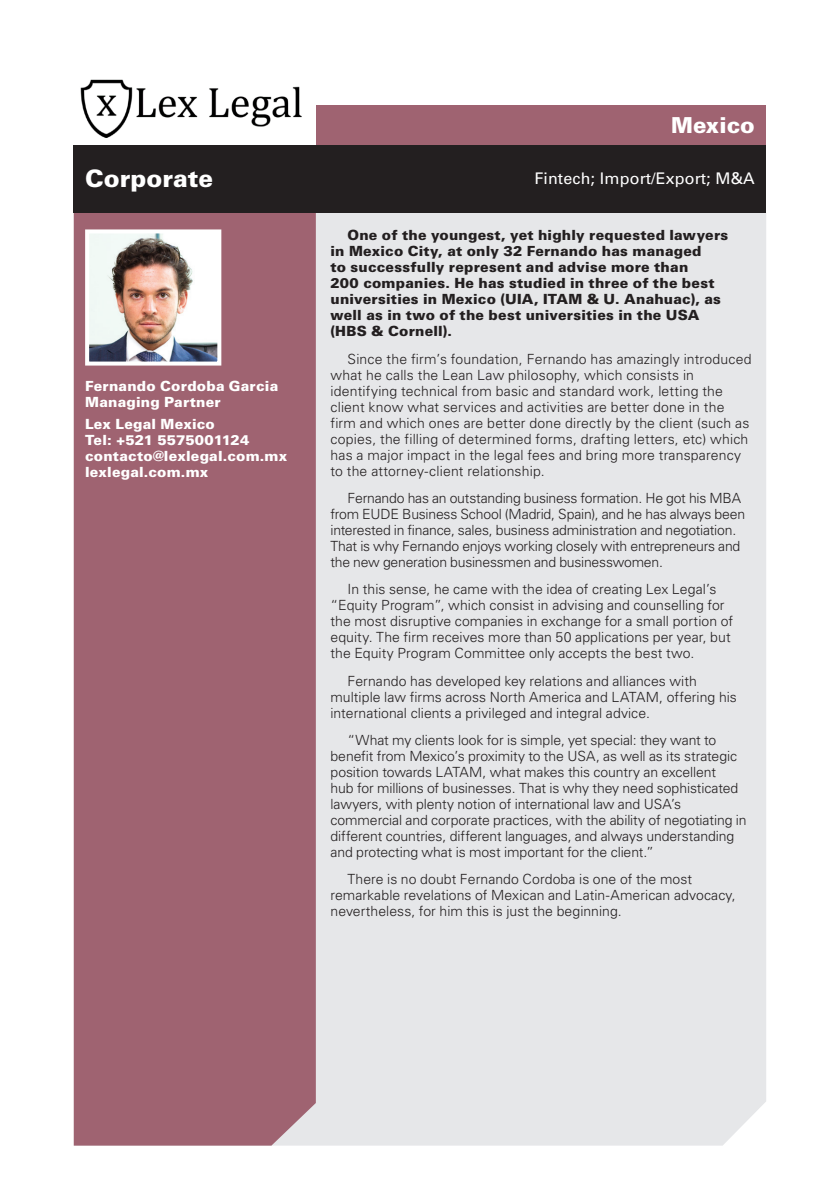
<style>
.page{position:relative;width:840px;height:1191px;background:#fff}
.page>*{position:absolute;margin:0;border:0;box-sizing:border-box;transform-origin:0 0}
.Main_Title_Heading{font:900 24px "Univers LTCYR 75";color:#fff}
.Tab_Title{font:900 22px "Univers LTCYR 75";color:#fff}
.Subheading{font:16px "Univers LTCYR 55 Roman";letter-spacing:.01em;color:#fff}
.Body_Copy{font:300 14px/16px "Univers LTCYR 45";color:#231f20}
.Intro_Para{font:900 14px/16px "Univers LTCYR 75";letter-spacing:.015em;color:#231f20}
.Contact_details{font:900 14px/16px "Univers LTCYR 75";letter-spacing:.015em;color:#fff}
</style>
<div class="page">
<div style="left:315px;top:213px;width:450px;height:932px;background:#e6e7e9"></div>
<div style="left:74px;top:213px;width:241px;height:932px;background:#9f6371"></div>
<div style="left:74px;top:145px;width:691px;height:68px;background:#231f20"></div>
<img style="left:83px;top:227px;width:140px;height:140px">
<div style="left:314px;top:105px;width:451px;height:40px;background:#9f6371"></div>
<div style="left:74px;top:28px;width:241px;height:117px;background:#fff"></div>
<img style="left:80px;top:79px;width:222px;height:58px">
<p class="Main_Title_Heading" style="left:85px;top:162px;width:129px">Corporate</p>
<p class="Contact_details" style="left:85px;top:377px;width:194px">Fernando Cordoba Garcia<br>Managing Partner</p>
<p class="Contact_details" style="left:85px;top:415px;width:204px">Lex Legal Mexico<br>Tel: +521 5575001124 contacto@lexlegal.com.mx lexlegal.com.mx</p>
<p class="Tab_Title" style="left:670px;top:109px;width:85px">Mexico</p>
<p class="Subheading" style="left:534px;top:168px;width:222px">Fintech; Import/Export; M&amp;A</p>
<p class="Intro_Para" style="left:330px;top:226px;width:399px;text-indent:17px">One of the youngest, yet highly requested lawyers in Mexico City, at only 32 Fernando has managed<br>to successfully represent and advise more than<br>200 companies. He has studied in three of the best universities in Mexico (UIA, ITAM &amp; U. Anahuac), as well as in two of the best universities in the USA (HBS &amp; Cornell).</p>
<p class="Body_Copy" style="left:330px;top:350px;width:422px;text-indent:17px">Since the firm’s foundation, Fernando has amazingly introduced what he calls the Lean Law philosophy, which consists in identifying technical from basic and standard work, letting the client know what services and activities are better done in the firm and which ones are better done directly by the client (such as copies, the filling of determined forms, drafting letters, etc) which has a major impact in the legal fees and bring more transparency to the attorney-client relationship.</p>
<p class="Body_Copy" style="left:330px;top:489px;width:416px;text-indent:17px">Fernando has an outstanding business formation. He got his MBA from EUDE Business School (Madrid, Spain), and he has always been interested in finance, sales, business administration and negotiation.<br>That is why Fernando enjoys working closely with entrepreneurs and the new generation businessmen and businesswomen.</p>
<p class="Body_Copy" style="left:330px;top:581px;width:404px;text-indent:17px">In this sense, he came with the idea of creating Lex Legal’s “Equity Program”, which consist in advising and counselling for the most disruptive companies in exchange for a small portion of equity. The firm receives more than 50 applications per year, but the Equity Program Committee only accepts the best two.</p>
<p class="Body_Copy" style="left:330px;top:672px;width:407px;text-indent:17px">Fernando has developed key relations and alliances with multiple law firms across North America and LATAM, offering his international clients a privileged and integral advice.</p>
<p class="Body_Copy" style="left:330px;top:731px;width:417px;text-indent:17px">“What my clients look for is simple, yet special: they want to benefit from Mexico’s proximity to the USA, as well as its strategic position towards LATAM, what makes this country an excellent<br>hub for millions of businesses. That is why they need sophisticated lawyers, with plenty notion of international law and USA’s commercial and corporate practices, with the ability of negotiating in different countries, different languages, and always understanding and protecting what is most important for the client.”</p>
<p class="Body_Copy" style="left:330px;top:871px;width:406px;text-indent:17px">There is no doubt Fernando Cordoba is one of the most remarkable revelations of Mexican and Latin-American advocacy, nevertheless, for him this is just the beginning.</p>
</div>
